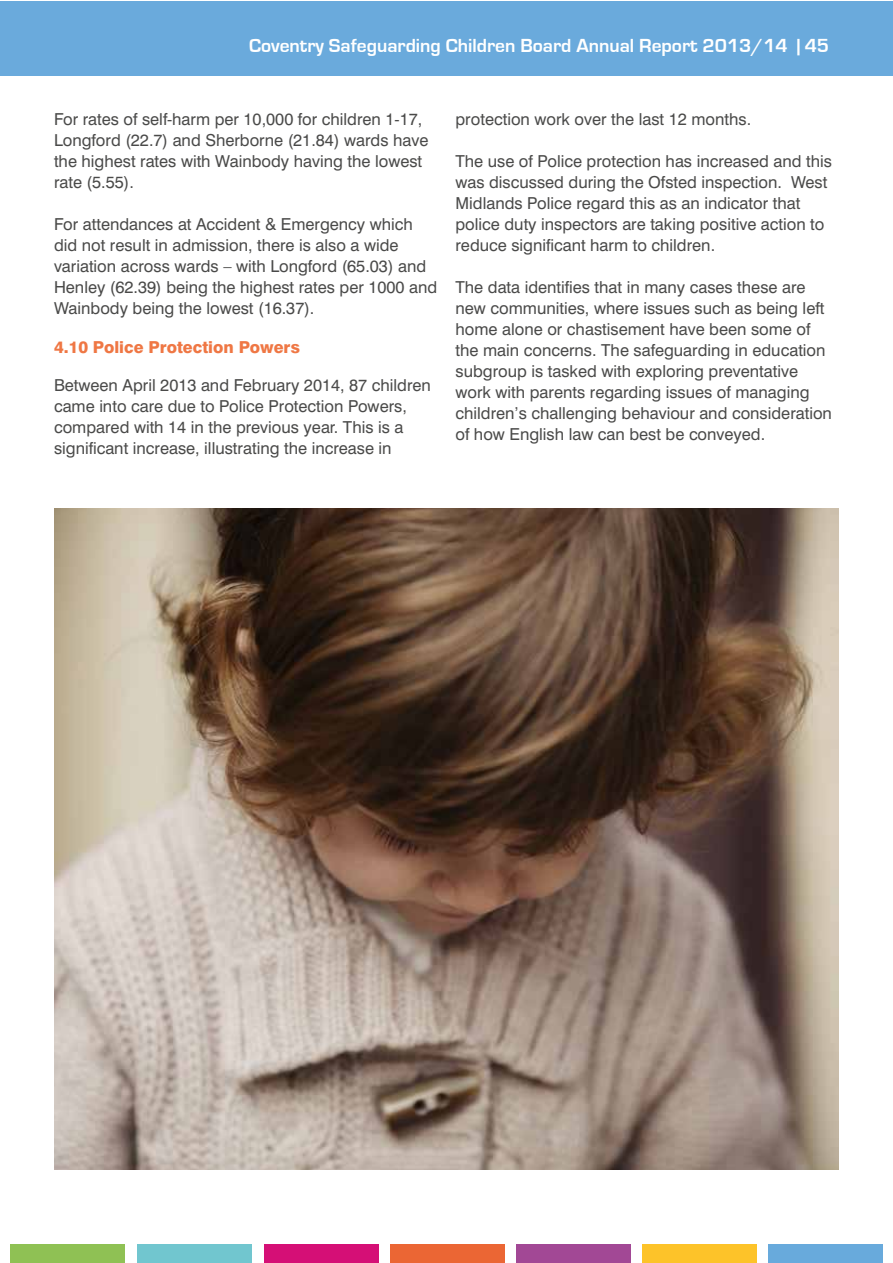
<style>
.page{position:relative;width:893px;height:1263px;background:#fff}
.page>*{position:absolute;margin:0;border:0;box-sizing:border-box;transform-origin:0 0}
.t1{font:700 19.5px "Eurostile";color:#fff}
.t2{font:16.5px/21px "Swiss 721 BT";color:#4a4a49}
.t3{font:800 16.5px "Swiss 721 BT";color:#ef7744}
</style>
<div class="page">
<div style="left:0;top:1px;width:892px;height:75px;background:#6aaadc"></div>
<div style="left:10px;top:1244px;width:115px;height:19px;background:#8fc154"></div>
<div style="left:137px;top:1244px;width:115px;height:19px;background:#71c6cf"></div>
<div style="left:264px;top:1244px;width:115px;height:19px;background:#d50f76"></div>
<div style="left:390px;top:1244px;width:115px;height:19px;background:#eb6634"></div>
<div style="left:516px;top:1244px;width:114px;height:19px;background:#a24895"></div>
<div style="left:642px;top:1244px;width:115px;height:19px;background:#fdc329"></div>
<div style="left:768px;top:1244px;width:115px;height:19px;background:#68aadc"></div>
<img style="left:54px;top:508px;width:785px;height:661px">
<p class="t1" style="left:249px;top:37px;width:582px">Coventry Safeguarding Children Board Annual Report 2013/14 | 45</p>
<p class="t2" style="left:54px;top:109px;width:376px">For rates of self-harm per 10,000 for children 1-17, Longford (22.7) and Sherborne (21.84) wards have the highest rates with Wainbody having the lowest rate (5.55).</p>
<p class="t2" style="left:54px;top:214px;width:385px">For attendances at Accident &amp; Emergency which did not result in admission, there is also a wide variation across wards – with Longford (65.03) and Henley (62.39) being the highest rates per 1000 and Wainbody being the lowest (16.37).</p>
<p class="t3" style="left:54px;top:337px;width:248px">4.10 Police Protection Powers</p>
<p class="t2" style="left:54px;top:374px;width:378px">Between April 2013 and February 2014, 87 children came into care due to Police Protection Powers, compared with 14 in the previous year. This is a significant increase, illustrating the increase in</p>
<p class="t2" style="left:455px;top:109px;width:297px">protection work over the last 12 months.</p>
<p class="t2" style="left:455px;top:151px;width:378px">The use of Police protection has increased and this was discussed during the Ofsted inspection. West Midlands Police regard this as an indicator that police duty inspectors are taking positive action to reduce significant harm to children.</p>
<p class="t2" style="left:455px;top:277px;width:378px">The data identifies that in many cases these are new communities, where issues such as being left home alone or chastisement have been some of the main concerns. The safeguarding in education subgroup is tasked with exploring preventative work with parents regarding issues of managing children’s challenging behaviour and consideration of how English law can best be conveyed.</p>
</div>
